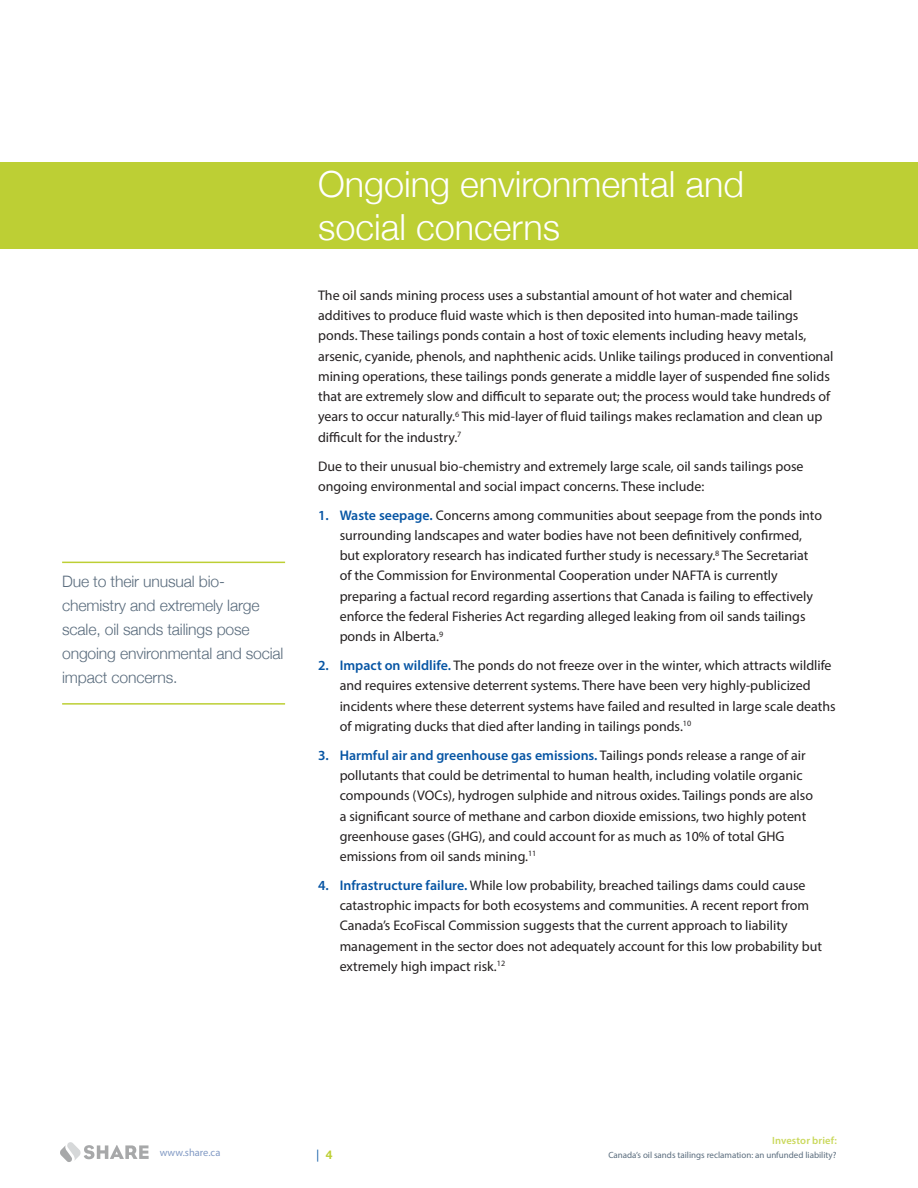
<style>
.page{position:relative;width:918px;height:1188px;background:#fff}
.page>*{position:absolute;margin:0;border:0;box-sizing:border-box;transform-origin:0 0}
.t1{font:300 36px/43.2px "Helvetica Neue";color:#fff}
.t2{font:300 15.75px/24px "Helvetica Neue";letter-spacing:-.01em;color:#5a6c7d}
.t3{font:13.95px/20.2px "Myriad Pro";color:#231f20}
.t4{font:12px "Helvetica Neue";color:#0755a4}
.t5{font:600 10.5px "Myriad Pro";letter-spacing:.015em;color:#bdcf34}
.t6{font:10.5px "Myriad Pro";color:#6280b5}
.t7{font:9px "Myriad Pro";color:#5a6c7d}
.s1{font-weight:600;color:#0755a4}
.s2{font-weight:700;color:#bdcf34}
</style>
<div class="page">
<div style="left:0;top:162px;width:918px;height:86px;background:#bdcf34"></div>
<hr style="left:62px;top:562px;width:223px;height:1px;background:#bdcf34">
<hr style="left:62px;top:703px;width:223px;height:2px;background:#bdcf34">
<svg style="left:60px;top:1142px;width:89px;height:20px"></svg>
<p class="t2" style="left:62px;top:568px;width:223px">Due to their unusual bio&shy;chemistry and extremely large scale, oil sands tailings pose ongoing environmental and social impact concerns.</p>
<h1 class="t1" style="left:318px;top:160px;width:428px">Ongoing environmental and social concerns</h1>
<p class="t3" style="left:318px;top:285px;width:517px">The oil sands mining process uses a substantial amount of hot water and chemical additives to produce fluid waste which is then deposited into human-made tailings ponds. These tailings ponds contain a host of toxic elements including heavy metals, arsenic, cyanide, phenols, and naphthenic acids. Unlike tailings produced in conventional mining operations, these tailings ponds generate a middle layer of suspended fine solids that are extremely slow and difficult to separate out; the process would take hundreds of years to occur naturally.<sup>6</sup> This mid-layer of fluid tailings makes reclamation and clean up difficult for the industry.<sup>7</sup></p>
<p class="t3" style="left:318px;top:456px;width:487px">Due to their unusual bio-chemistry and extremely large scale, oil sands tailings pose ongoing environmental and social impact concerns. These include:</p>
<p class="t3" style="left:340px;top:505px;width:484px;text-indent:-22px"><span class="s1">1. Waste seepage.</span> Concerns among communities about seepage from the ponds into surrounding landscapes and water bodies have not been definitively confirmed, but exploratory research has indicated further study is necessary.<sup>8</sup> The Secretariat of the Commission for Environmental Cooperation under NAFTA is currently preparing a factual record regarding assertions that Canada is failing to effectively enforce the federal Fisheries Act regarding alleged leaking from oil sands tailings ponds in Alberta.<sup>9</sup></p>
<p class="t3" style="left:340px;top:655px;width:498px;text-indent:-22px"><span class="s1">2. Impact on wildlife.</span> The ponds do not freeze over in the winter, which attracts wildlife and requires extensive deterrent systems. There have been very highly-publicized incidents where these deterrent systems have failed and resulted in large scale deaths of migrating ducks that died after landing in tailings ponds.<sup>10</sup></p>
<p class="t3" style="left:340px;top:745px;width:475px;text-indent:-22px"><span class="s1">3. Harmful air and greenhouse gas emissions.</span> Tailings ponds release a range of air pollutants that could be detrimental to human health, including volatile organic compounds (VOCs), hydrogen sulphide and nitrous oxides. Tailings ponds are also a significant source of methane and carbon dioxide emissions, two highly potent greenhouse gases (GHG), and could account for as much as 10% of total GHG emissions from oil sands mining.<sup>11</sup></p>
<p class="t3" style="left:340px;top:875px;width:484px;text-indent:-22px"><span class="s1">4. Infrastructure failure.</span> While low probability, breached tailings dams could cause catastrophic impacts for both ecosystems and communities. A recent report from Canada’s EcoFiscal Commission suggests that the current approach to liability management in the sector does not adequately account for this low probability but extremely high impact risk.<sup>12</sup></p>
<p class="t6" style="left:160px;top:1146px;width:62px">www.share.ca</p>
<p class="t4" style="left:316px;top:1146px;width:18px">| <span class="s2">4</span></p>
<p class="t5" style="left:772px;top:1134px;width:66px">Investor brief:</p>
<p class="t7" style="left:608px;top:1149px;width:230px">Canada’s oil sands tailings reclamation: an unfunded liability?</p>
</div>
